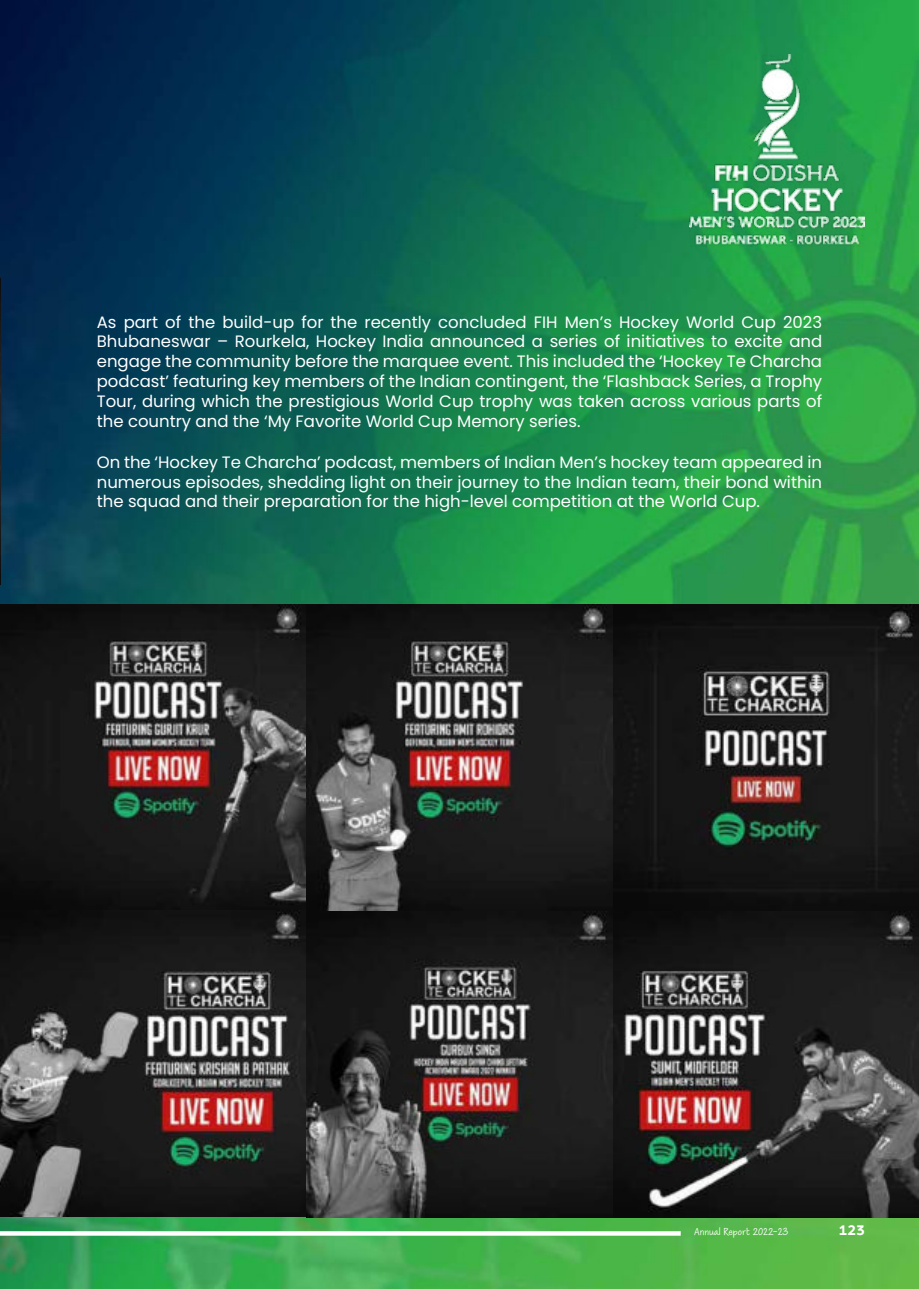
<style>
.page{position:relative;width:919px;height:1289px;background:#fff}
.page>*{position:absolute;margin:0;border:0;box-sizing:border-box;transform-origin:0 0}
.t1{font:16.5px/19.8px "Poppins";color:#fff;text-align:justify}
.t2{font:700 15px "Arboria";color:#fff}
.t3{font:12px "Maku";color:#fff}
</style>
<div class="page">
<img style="left:0;top:0;width:918px;height:1288px">
<svg style="left:0;top:1231px;width:680px;height:4px"></svg>
<img style="left:0;top:278px;width:1px;height:307px">
<img style="left:689px;top:54px;width:175px;height:192px">
<img style="left:0;top:604px;width:918px;height:613px">
<p class="t1" style="left:97px;top:312px;width:727px">As part of the build-up for the recently concluded FIH Men’s Hockey World Cup 2023<br>Bhubaneswar – Rourkela, Hockey India announced a series of initiatives to excite and engage the community before the marquee event. This included the ‘Hockey Te Charcha podcast’ featuring key members of the Indian contingent, the ‘Flashback Series, a Trophy Tour, during which the prestigious World Cup trophy was taken across various parts of the country and the ‘My Favorite World Cup Memory series.</p>
<p class="t1" style="left:97px;top:452px;width:726px">On the ‘Hockey Te Charcha’ podcast, members of Indian Men’s hockey team appeared in numerous episodes, shedding light on their journey to the Indian team, their bond within the squad and their preparation for the high-level competition at the World Cup.</p>
<p class="t3" style="left:694px;top:1226px;width:95px">Annual Report 2022-23</p>
<p class="t2" style="left:838px;top:1223px;width:28px">123</p>
</div>
